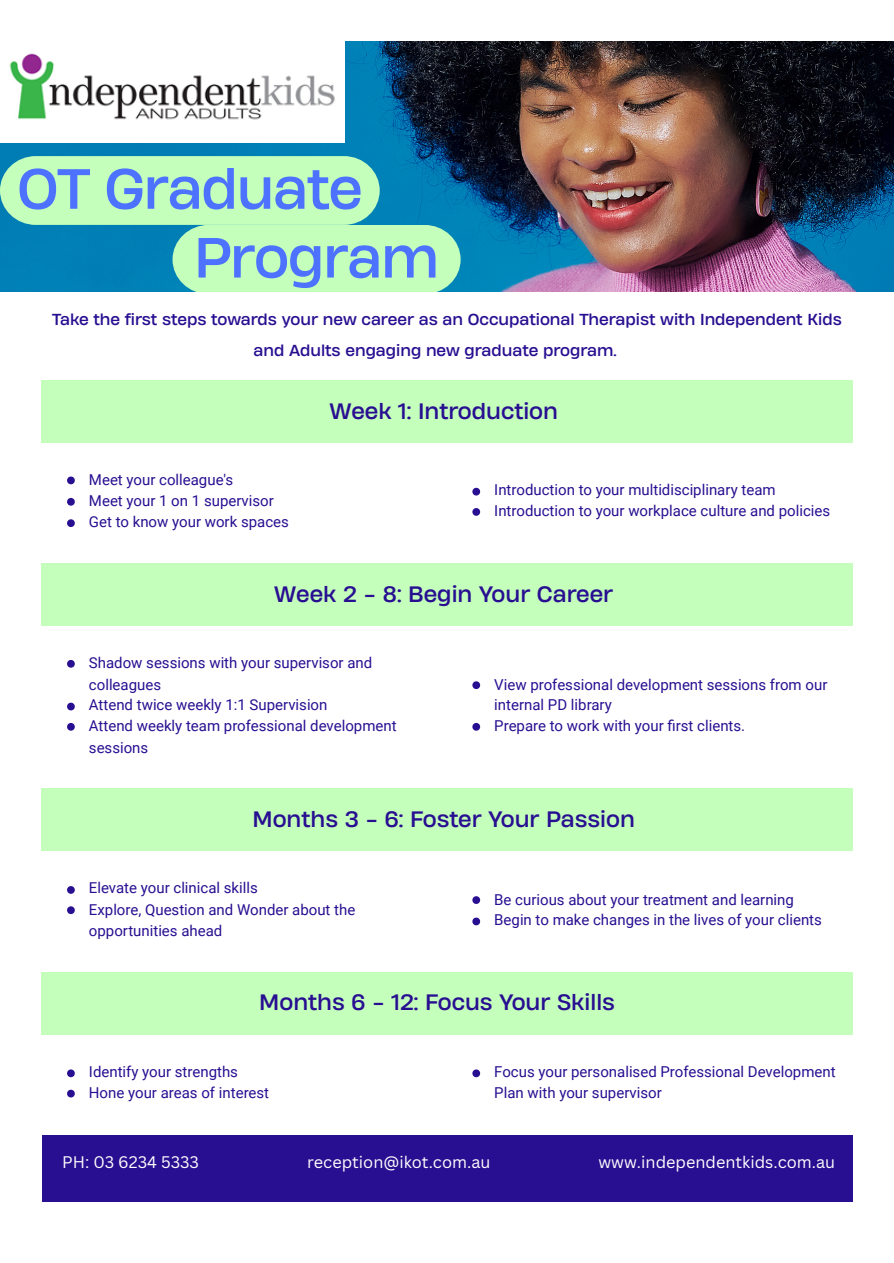
<style>
.page{position:relative;width:894px;height:1263px;background:#fff}
.page>*{position:absolute;margin:0;border:0;box-sizing:border-box;transform-origin:0 0}
.t1{font:53.25px "Heading Now 74";letter-spacing:-.025em;color:#4c72ff}
.t2{font:21px "Heading Now 74";color:#280f91}
.t3{font:16.35px "Canva Sans";color:#fff}
.t4{font:15px/21.3px "Roboto";color:#280f91}
.t5{font:15px/30.3px "Heading Now 74";color:#280f91}
</style>
<div class="page">
<img style="left:0;top:42px;width:893px;height:249px">
<svg style="left:0;top:156px;width:460px;height:135px;background:#88d7b9"></svg>
<img style="left:0;top:42px;width:344px;height:101px">
<div style="left:42px;top:380px;width:810px;height:62px;background:#c5ffbc"></div>
<svg style="left:67px;top:477px;width:8px;height:7px"></svg>
<svg style="left:67px;top:498px;width:8px;height:8px"></svg>
<svg style="left:67px;top:519px;width:8px;height:8px"></svg>
<svg style="left:472px;top:488px;width:8px;height:7px"></svg>
<svg style="left:472px;top:508px;width:8px;height:8px"></svg>
<div style="left:42px;top:564px;width:810px;height:62px;background:#c5ffbc"></div>
<svg style="left:67px;top:660px;width:8px;height:8px"></svg>
<svg style="left:67px;top:703px;width:8px;height:7px"></svg>
<svg style="left:67px;top:723px;width:8px;height:8px"></svg>
<svg style="left:472px;top:681px;width:8px;height:8px"></svg>
<svg style="left:472px;top:723px;width:8px;height:8px"></svg>
<div style="left:42px;top:789px;width:810px;height:62px;background:#c5ffbc"></div>
<svg style="left:67px;top:886px;width:8px;height:8px"></svg>
<svg style="left:67px;top:906px;width:8px;height:8px"></svg>
<svg style="left:472px;top:896px;width:8px;height:8px"></svg>
<svg style="left:472px;top:918px;width:8px;height:7px"></svg>
<div style="left:42px;top:972px;width:810px;height:62px;background:#c5ffbc"></div>
<svg style="left:67px;top:1069px;width:8px;height:8px"></svg>
<svg style="left:67px;top:1090px;width:8px;height:7px"></svg>
<svg style="left:472px;top:1069px;width:8px;height:8px"></svg>
<div style="left:42px;top:1135px;width:810px;height:67px;background:#280f91"></div>
<p class="t1" style="left:17px;top:153px;width:347px">OT Graduate</p>
<p class="t1" style="left:194px;top:222px;width:247px">Program</p>
<p class="t5" style="left:253px;top:304px;width:589px;text-indent:-201px">Take the first steps towards your new career as an Occupational Therapist with Independent Kids and Adults engaging new graduate program.</p>
<p class="t4" style="left:89px;top:469px;width:146px">Meet your colleague's</p>
<p class="t4" style="left:89px;top:490px;width:186px">Meet your 1 on 1 supervisor</p>
<p class="t4" style="left:89px;top:511px;width:201px">Get to know your work spaces</p>
<p class="t2" style="left:329px;top:396px;width:230px">Week 1: Introduction</p>
<p class="t4" style="left:494px;top:479px;width:283px">Introduction to your multidisciplinary team</p>
<p class="t4" style="left:494px;top:501px;width:337px">Introduction to your workplace culture and policies</p>
<p class="t2" style="left:274px;top:580px;width:340px">Week 2 - 8: Begin Your Career</p>
<p class="t4" style="left:89px;top:652px;width:285px">Shadow sessions with your supervisor and colleagues</p>
<p class="t4" style="left:89px;top:694px;width:240px">Attend twice weekly 1:1 Supervision</p>
<p class="t4" style="left:89px;top:715px;width:309px">Attend weekly team professional development sessions</p>
<p class="t4" style="left:494px;top:674px;width:334px;line-height:20.2px">View professional development sessions from our internal PD library</p>
<p class="t4" style="left:494px;top:715px;width:252px">Prepare to work with your fi rst clients.</p>
<p class="t2" style="left:252px;top:805px;width:384px">Months 3 - 6: Foster Your Passion</p>
<p class="t4" style="left:89px;top:877px;width:170px">Elevate your clinical skills</p>
<p class="t4" style="left:89px;top:899px;width:268px">Explore, Question and Wonder about the opportunities ahead</p>
<p class="t4" style="left:494px;top:889px;width:301px">Be curious about your treatment and learning</p>
<p class="t4" style="left:494px;top:909px;width:329px">Begin to make changes in the lives of your clients</p>
<p class="t2" style="left:259px;top:988px;width:357px">Months 6 - 12: Focus Your Skills</p>
<p class="t4" style="left:89px;top:1061px;width:150px">Identify your strengths</p>
<p class="t4" style="left:89px;top:1082px;width:182px">Hone your areas of interest</p>
<p class="t4" style="left:494px;top:1061px;width:343px">Focus your personalised Professional Development<br>Plan with your supervisor</p>
<p class="t3" style="left:62px;top:1150px;width:138px">PH: 03 6234 5333</p>
<p class="t3" style="left:307px;top:1150px;width:185px">reception@ikot.com.au</p>
<p class="t3" style="left:598px;top:1150px;width:238px">www.independentkids.com.au</p>
</div>
